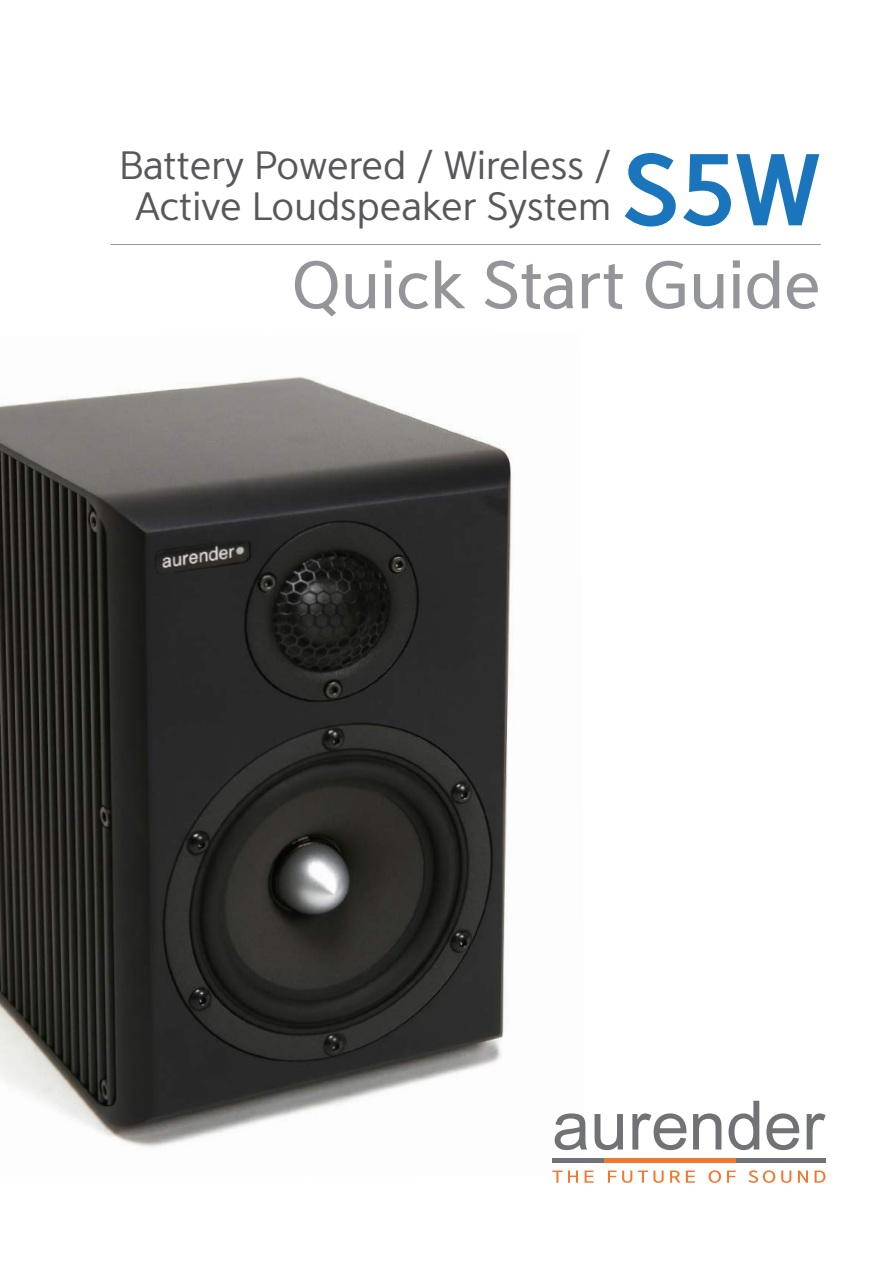
<style>
.page{position:relative;width:893px;height:1263px;background:#fff}
.page>*{position:absolute;margin:0;border:0;box-sizing:border-box;transform-origin:0 0}
.t1{font:90px "Yoon Gothic Pro 785";color:#1b75bc}
.t2{font:60px "Yoon Gothic Pro 760";color:#939598}
.t3{font:36px/40.5px "Yoon Gothic Pro 750";color:#58585b;text-align:center}
</style>
<div class="page">
<img style="left:0;top:376px;width:584px;height:783px">
<svg style="left:555px;top:1113px;width:32px;height:37px"></svg>
<svg style="left:807px;top:1113px;width:19px;height:36px"></svg>
<svg style="left:766px;top:1113px;width:33px;height:37px"></svg>
<svg style="left:729px;top:1101px;width:30px;height:49px"></svg>
<svg style="left:595px;top:1114px;width:28px;height:36px"></svg>
<svg style="left:693px;top:1113px;width:28px;height:36px"></svg>
<svg style="left:632px;top:1113px;width:54px;height:37px"></svg>
<hr style="left:552px;top:1159px;width:274px;height:4px;background:#707275">
<hr style="left:605px;top:1159px;width:131px;height:4px;background:#f4772f">
<svg style="left:552px;top:1170px;width:26px;height:13px"></svg>
<svg style="left:585px;top:1170px;width:9px;height:13px"></svg>
<svg style="left:608px;top:1170px;width:24px;height:13px"></svg>
<svg style="left:638px;top:1170px;width:26px;height:13px"></svg>
<svg style="left:670px;top:1170px;width:25px;height:13px"></svg>
<svg style="left:708px;top:1170px;width:13px;height:13px"></svg>
<svg style="left:727px;top:1170px;width:9px;height:13px"></svg>
<svg style="left:748px;top:1170px;width:27px;height:13px"></svg>
<svg style="left:781px;top:1170px;width:10px;height:13px"></svg>
<svg style="left:798px;top:1170px;width:10px;height:13px"></svg>
<svg style="left:815px;top:1170px;width:10px;height:13px"></svg>
<hr style="left:111px;top:244px;width:710px;height:1px;background:#939598">
<p class="t3" style="left:120px;top:146px;width:493px">Battery Powered / Wireless /<br>Active Loudspeaker System</p>
<h1 class="t1" style="left:623px;top:126px;width:201px">S5W</h1>
<h2 class="t2" style="left:292px;top:246px;width:530px">Quick Start Guide</h2>
</div>
